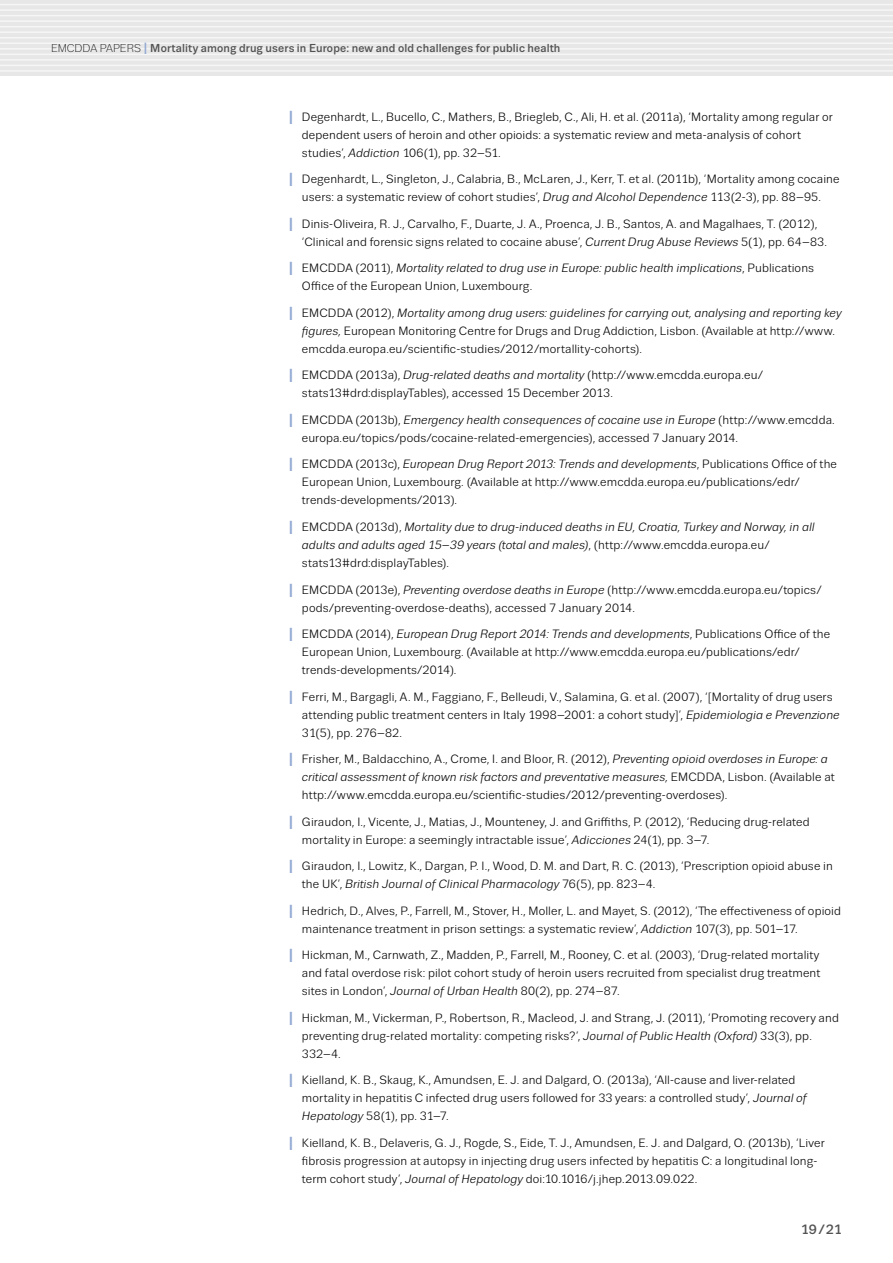
<style>
.page{position:relative;width:893px;height:1263px;background:#fff}
.page>*{position:absolute;margin:0;border:0;box-sizing:border-box;transform-origin:0 0}
.t1{font:500 13.5px "Trivia Sans";color:#535353}
.References{font:12px/18px "Trivia Sans";letter-spacing:.01em;color:#000}
.References-2{font:italic 12px/18px "Trivia Sans";letter-spacing:.005em;color:#000}
.t2{font:500 11.55px "Trivia Sans";letter-spacing:.01em;color:#535353}
.s1{font-weight:300;font-size:11.25px;color:#000}
.s2{font-size:16.2px;color:#92a9d2}
.s3{font-weight:700;font-size:18.9px;color:#92a9d2}
.s4{font-style:italic}
.s5{font-weight:700;font-style:normal;font-size:18.9px;color:#92a9d2}
.s6{font-style:normal}
</style>
<div class="page">
<div style="left:0;top:0;width:893px;height:76px;background:#e7e7e7"></div>
<hr style="left:0;top:4px;width:893px;height:1px;background:#f6f6f6">
<hr style="left:0;top:9px;width:893px;height:2px;background:#f6f6f6">
<hr style="left:0;top:15px;width:893px;height:1px;background:#f6f6f6">
<hr style="left:0;top:20px;width:893px;height:2px;background:#f6f6f6">
<hr style="left:0;top:26px;width:893px;height:1px;background:#f6f6f6">
<hr style="left:0;top:31px;width:893px;height:2px;background:#f6f6f6">
<hr style="left:0;top:37px;width:893px;height:1px;background:#f6f6f6">
<hr style="left:0;top:43px;width:893px;height:1px;background:#f6f6f6">
<hr style="left:0;top:48px;width:893px;height:2px;background:#f6f6f6">
<hr style="left:0;top:54px;width:893px;height:1px;background:#f6f6f6">
<hr style="left:0;top:59px;width:893px;height:2px;background:#f6f6f6">
<hr style="left:0;top:65px;width:893px;height:1px;background:#f6f6f6">
<hr style="left:0;top:70px;width:893px;height:2px;background:#f6f6f6">
<p class="t2" style="left:51px;top:42px;width:511px"><span class="s1">EMCDDA PAPERS</span> <span class="s2">I</span> Mortality among drug users in Europe: new and old challenges for public health</p>
<p class="References" style="left:302px;top:108px;width:532px;text-indent:-13px"><span class="s3">I</span> Degenhardt, L., Bucello, C., Mathers, B., Briegleb, C., Ali, H. et al. (2011a), ‘Mortality among regular or dependent users of heroin and other opioids: a systematic review and meta-analysis of cohort studies’, <span class="s4">Addiction</span> 106(1), pp. 32–51.</p>
<p class="References" style="left:289px;top:171px;width:552px;text-align:center"><span class="s3">I</span> Degenhardt, L., Singleton, J., Calabria, B., McLaren, J., Kerr, T. et al. (2011b), ‘Mortality among cocaine users: a systematic review of cohort studies’, <span class="s4">Drug and Alcohol Dependence</span> 113(2-3), pp. 88–95.</p>
<p class="References" style="left:302px;top:215px;width:527px;text-indent:-13px"><span class="s3">I</span> Dinis-Oliveira, R. J., Carvalho, F., Duarte, J. A., Proenca, J. B., Santos, A. and Magalhaes, T. (2012), ‘Clinical and forensic signs related to cocaine abuse’, <span class="s4">Current Drug Abuse Reviews</span> 5(1), pp. 64–83.</p>
<p class="References" style="left:302px;top:260px;width:514px;text-indent:-13px"><span class="s3">I</span> EMCDDA (2011), <span class="s4">Mortality related to drug use in Europe: public health implications</span>, Publications<br>Office of the European Union, Luxembourg.</p>
<p class="References" style="left:302px;top:304px;width:541px;text-indent:-13px"><span class="s3">I</span> EMCDDA (2012), <span class="s4">Mortality among drug users: guidelines for carrying out, analysing and reporting key figures,</span> European Monitoring Centre for Drugs and Drug Addiction, Lisbon. (Available at http://www. emcdda.europa.eu/scientific-studies/2012/mortallity-cohorts).</p>
<p class="References" style="left:302px;top:367px;width:463px;text-indent:-13px"><span class="s3">I</span> EMCDDA (2013a), <span class="s4">Drug-related deaths and mortality</span> (http://www.emcdda.europa.eu/ stats13#drd:displayTables), accessed 15 December 2013.</p>
<p class="References" style="left:302px;top:411px;width:534px;text-indent:-13px"><span class="s3">I</span> EMCDDA (2013b), <span class="s4">Emergency health consequences of cocaine use in Europe</span> (http://www.emcdda. europa.eu/topics/pods/cocaine-related-emergencies), accessed 7 January 2014.</p>
<p class="References" style="left:302px;top:456px;width:537px;text-indent:-13px"><span class="s3">I</span> EMCDDA (2013c), <span class="s4">European Drug Report 2013: Trends and developments</span>, Publications Office of the<br>European Union, Luxembourg. (Available at http://www.emcdda.europa.eu/publications/edr/ trends-developments/2013).</p>
<p class="References-2" style="left:302px;top:518px;width:514px;text-indent:-13px"><span class="s5">I</span> <span class="s6">EMCDDA (2013d),</span> Mortality due to drug-induced deaths in EU, Croatia, Turkey and Norway, in all adults and adults aged 15–39 years (total and males)<span class="s6">, (http://www.emcdda.europa.eu/ stats13#drd:displayTables).</span></p>
<p class="References" style="left:302px;top:581px;width:521px;text-indent:-13px"><span class="s3">I</span> EMCDDA (2013e), <span class="s4">Preventing overdose deaths in Europe</span> (http://www.emcdda.europa.eu/topics/ pods/preventing-overdose-deaths), accessed 7 January 2014.</p>
<p class="References" style="left:302px;top:625px;width:530px;text-indent:-13px"><span class="s3">I</span> EMCDDA (2014), <span class="s4">European Drug Report 2014: Trends and developments</span>, Publications Office of the<br>European Union, Luxembourg. (Available at http://www.emcdda.europa.eu/publications/edr/ trends-developments/2014).</p>
<p class="References" style="left:302px;top:688px;width:539px;text-indent:-13px"><span class="s3">I</span> Ferri, M., Bargagli, A. M., Faggiano, F., Belleudi, V., Salamina, G. et al. (2007), ‘[Mortality of drug users attending public treatment centers in Italy 1998–2001: a cohort study]’, <span class="s4">Epidemiologia e Prevenzione<br></span>31(5), pp. 276–82.</p>
<p class="References" style="left:302px;top:750px;width:534px;text-indent:-13px"><span class="s3">I</span> Frisher, M., Baldacchino, A., Crome, I. and Bloor, R. (2012), <span class="s4">Preventing opioid overdoses in Europe: a critical assessment of known risk factors and preventative measures,</span> EMCDDA, Lisbon. (Available at http://www.emcdda.europa.eu/scientific-studies/2012/preventing-overdoses).</p>
<p class="References" style="left:302px;top:813px;width:509px;text-indent:-13px"><span class="s3">I</span> Giraudon, I., Vicente, J., Matias, J., Mounteney, J. and Griffiths, P. (2012), ‘Reducing drug-related mortality in Europe: a seemingly intractable issue’, <span class="s4">Adicciones</span> 24(1), pp. 3–7.</p>
<p class="References" style="left:302px;top:857px;width:532px;text-indent:-13px"><span class="s3">I</span> Giraudon, I., Lowitz, K., Dargan, P. I., Wood, D. M. and Dart, R. C. (2013), ‘Prescription opioid abuse in the UK’, <span class="s4">British Journal of Clinical Pharmacology</span> 76(5), pp. 823–4.</p>
<p class="References" style="left:302px;top:902px;width:541px;text-indent:-13px"><span class="s3">I</span> Hedrich, D., Alves, P., Farrell, M., Stover, H., Moller, L. and Mayet, S. (2012), ‘The effectiveness of opioid maintenance treatment in prison settings: a systematic review’, <span class="s4">Addiction</span> 107(3), pp. 501–17.</p>
<p class="References" style="left:302px;top:946px;width:520px;text-align:justify;text-indent:-13px"><span class="s3">I</span> Hickman, M., Carnwath, Z., Madden, P., Farrell, M., Rooney, C. et al. (2003), ‘Drug-related mortality and fatal overdose risk: pilot cohort study of heroin users recruited from specialist drug treatment sites in London’, <span class="s4">Journal of Urban Health</span> 80(2), pp. 274–87.</p>
<p class="References" style="left:302px;top:1009px;width:538px;text-indent:-13px"><span class="s3">I</span> Hickman, M., Vickerman, P., Robertson, R., Macleod, J. and Strang, J. (2011), ‘Promoting recovery and preventing drug-related mortality: competing risks?’, <span class="s4">Journal of Public Health (Oxford)</span> 33(3), pp.<br>332–4.</p>
<p class="References" style="left:302px;top:1071px;width:506px;text-indent:-13px"><span class="s3">I</span> Kielland, K. B., Skaug, K., Amundsen, E. J. and Dalgard, O. (2013a), ‘All-cause and liver-related mortality in hepatitis C infected drug users followed for 33 years: a controlled study’, <span class="s4">Journal of<br>Hepatology</span> 58(1), pp. 31–7.</p>
<p class="References" style="left:302px;top:1134px;width:524px;text-indent:-13px"><span class="s3">I</span> Kielland, K. B., Delaveris, G. J., Rogde, S., Eide, T. J., Amundsen, E. J. and Dalgard, O. (2013b), ‘Liver fibrosis progression at autopsy in injecting drug users infected by hepatitis C: a longitudinal long&shy;term cohort study’, <span class="s4">Journal of Hepatology</span> doi:10.1016/j.jhep.2013.09.022.</p>
<p class="t1" style="left:801px;top:1222px;width:43px">19/21</p>
</div>
